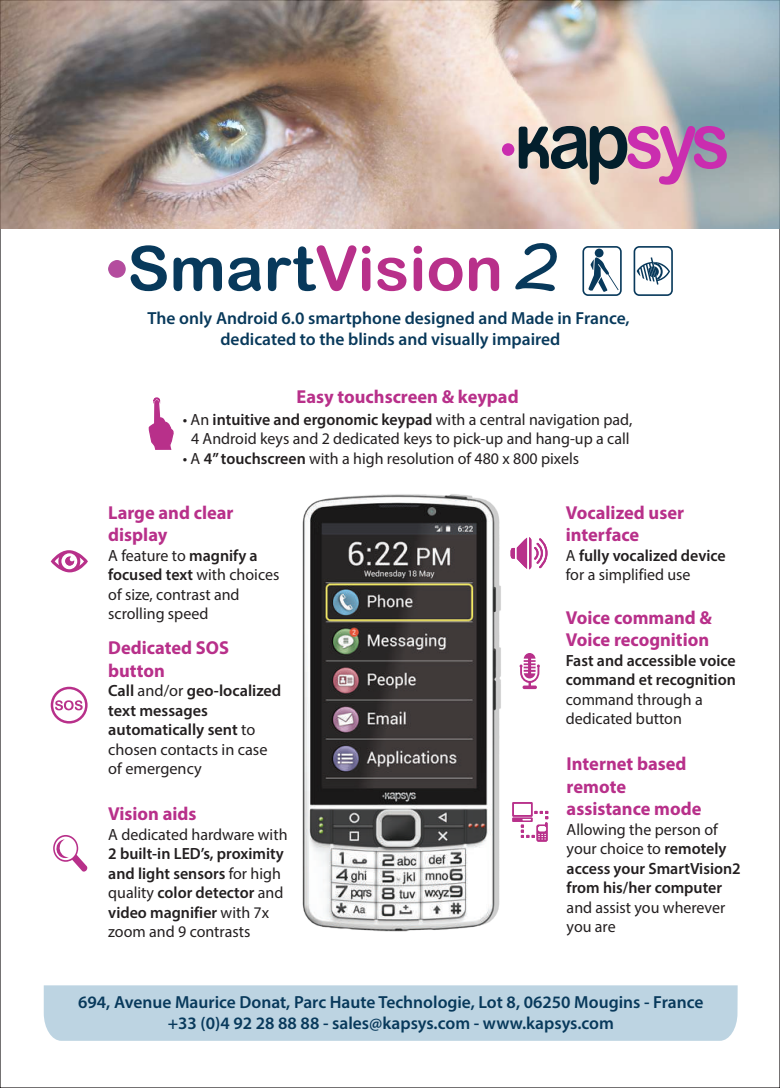
<style>
.page{position:relative;width:780px;height:1088px;background:#fff}
.page>*{position:absolute;margin:0;border:0;box-sizing:border-box;transform-origin:0 0}
.t1{font:700 18.75px/22.5px "Myriad Pro";color:#b8308a}
.t2{font:600 17.5px/21px "Myriad Pro";color:#08395b;text-align:center}
.t3{font:600 16.25px/19.5px "Myriad Pro";color:#231f20}
.t4{font:16.25px/19.5px "Myriad Pro";color:#231f20}
.s1{font-weight:600}
.s2{font-weight:400}
</style>
<div class="page">
<img style="left:302px;top:494px;width:199px;height:438px">
<svg style="left:633px;top:246px;width:39px;height:50px"></svg>
<svg style="left:582px;top:246px;width:39px;height:50px"></svg>
<svg style="left:149px;top:397px;width:25px;height:53px"></svg>
<img style="left:108px;top:260px;width:17px;height:17px">
<svg style="left:131px;top:245px;width:36px;height:46px"></svg>
<svg style="left:173px;top:258px;width:49px;height:33px"></svg>
<svg style="left:228px;top:258px;width:33px;height:33px"></svg>
<svg style="left:268px;top:245px;width:88px;height:46px"></svg>
<svg style="left:362px;top:246px;width:8px;height:45px"></svg>
<svg style="left:377px;top:258px;width:29px;height:33px"></svg>
<svg style="left:413px;top:246px;width:9px;height:45px"></svg>
<svg style="left:429px;top:258px;width:33px;height:33px"></svg>
<svg style="left:469px;top:258px;width:30px;height:33px"></svg>
<svg style="left:515px;top:243px;width:42px;height:48px"></svg>
<img style="left:0;top:0;width:780px;height:229px">
<div style="left:44px;top:985px;width:693px;height:56px;background:#bdd4e2"></div>
<svg style="left:510px;top:537px;width:37px;height:32px"></svg>
<svg style="left:512px;top:802px;width:36px;height:39px"></svg>
<svg style="left:519px;top:653px;width:21px;height:36px"></svg>
<svg style="left:53px;top:835px;width:35px;height:37px"></svg>
<svg style="left:51px;top:550px;width:37px;height:22px"></svg>
<svg style="left:55px;top:700px;width:28px;height:10px"></svg>
<div style="left:51px;top:687px;width:37px;height:36px;border:2px solid #b8308a;border-radius:50%"></div>
<svg style="left:502px;top:126px;width:224px;height:59px;background:#a8859c"></svg>
<p class="t2" style="left:147px;top:307px;width:483px">The only Android 6.0 smartphone designed and Made in France, dedicated to the blinds and visually impaired</p>
<p class="t1" style="left:296px;top:385px;width:223px">Easy touchscreen &amp; keypad</p>
<p class="t4" style="left:183px;top:409px;width:451px;text-align:center">• An <span class="s1">intuitive and ergonomic keypad</span> with a central navigation pad,<br>4 Android keys and 2 dedicated keys to pick-up and hang-up a call</p>
<p class="t4" style="left:183px;top:448px;width:398px">• A <span class="s1">4” touchscreen</span> with a high resolution of 480 x 800 pixels</p>
<p class="t1" style="left:108px;top:500px;width:127px">Large and clear display</p>
<p class="t4" style="left:108px;top:545px;width:173px">A feature to <span class="s1">magnify a focused text</span> with choices of size, contrast and scrolling speed</p>
<p class="t1" style="left:108px;top:636px;width:122px">Dedicated SOS button</p>
<p class="t3" style="left:108px;top:680px;width:175px">Call <span class="s2">and/or</span> geo-localized text messages automatically sent <span class="s2">to chosen contacts in case of emergency</span></p>
<p class="t1" style="left:108px;top:802px;width:90px">Vision aids</p>
<p class="t4" style="left:108px;top:824px;width:181px">A dedicated hardware with</p>
<p class="t3" style="left:108px;top:843px;width:177px">2 built-in LED’s, proximity and light sensors <span class="s2">for high quality</span> color detector <span class="s2">and </span>video magnifier <span class="s2">with 7x zoom and 9 contrasts</span></p>
<p class="t1" style="left:566px;top:500px;width:120px">Vocalized user interface</p>
<p class="t3" style="left:566px;top:545px;width:161px"><span class="s2">A</span> fully vocalized device <span class="s2">for a simplified use</span></p>
<p class="t1" style="left:566px;top:605px;width:148px">Voice command &amp;<br>Voice recognition</p>
<p class="t3" style="left:566px;top:650px;width:171px">Fast and accessible voice command et recognition</p>
<p class="t4" style="left:566px;top:689px;width:138px">command through a dedicated button</p>
<p class="t1" style="left:566px;top:752px;width:136px">Internet based remote assistance mode</p>
<p class="t3" style="left:566px;top:819px;width:176px"><span class="s2">Allowing the person of your choice to</span> remotely access your SmartVision2 from his/her computer</p>
<p class="t4" style="left:566px;top:897px;width:160px">and assist you wherever you are</p>
<p class="t2" style="left:78px;top:991px;width:626px">694, Avenue Maurice Donat, Parc Haute Technologie, Lot 8, 06250 Mougins - France +33 (0)4 92 28 88 88 - sales@kapsys.com - www.kapsys.com</p>
</div>
